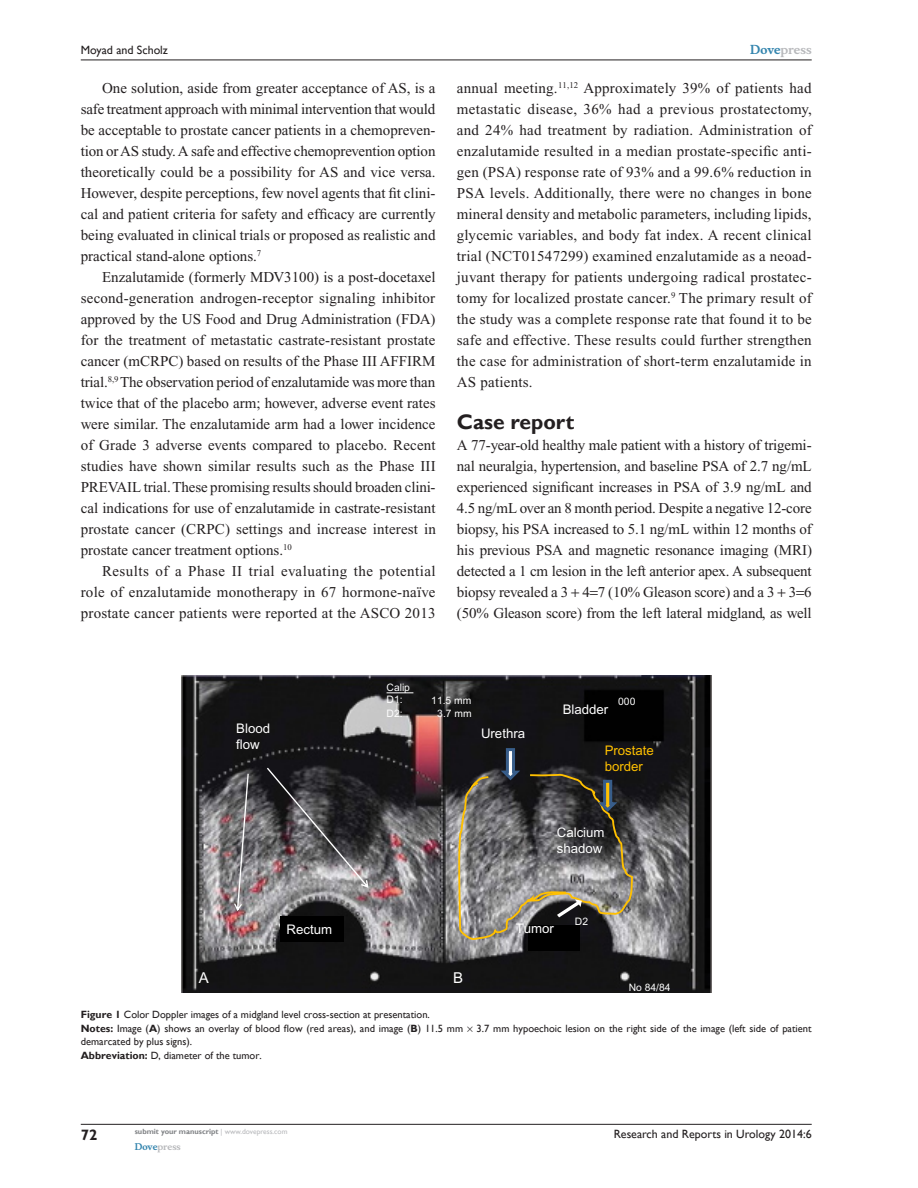
<style>
.page{position:relative;width:918px;height:1188px;background:#fff}
.page>*{position:absolute;margin:0;border:0;box-sizing:border-box;transform-origin:0 0}
.t1{font:700 21px "Gill Sans";color:#231f20}
.Tx{font:15px/21px "Times New Roman";letter-spacing:.01em;color:#231f20;text-align:justify}
.TxF{font:15px/21px "Times New Roman";letter-spacing:-.01em;color:#231f20;text-align:justify}
.RunFolio-V{font:700 15px "Gill Sans";color:#231f20}
.t2{font:15px "Arial";color:#fff}
.t3{font:13.2px/15.9px "Arial";color:#fff}
.t4{font:13.2px/15.9px "Arial";color:#ffc000}
.RunF-V{font:12px "Gill Sans";color:#231f20}
.RunH-V{font:12px "Gill Sans";color:#231f20}
.RunH-Brand-V{font:700 12px "Musee";color:#b8b9bc}
.FC{font:10.5px "Gill Sans";color:#231f20}
.t5{font:10.35px/13.2px "Arial";color:#fff;text-align:center}
.RunF-Brand-V{font:700 9px "Musee";color:#b8b9bc}
.RunF-SubmityourMS-V{font:700 7.5px "Gill Sans";color:#808285}
.s1{color:#3485ae}
.s2{font-weight:700}
.s3{font-weight:400;color:#b8b9bc}
</style>
<div class="page">
<hr style="left:81px;top:1124px;width:731px;height:1px;background:#231f20">
<hr style="left:81px;top:60px;width:731px;height:1px;background:#231f20">
<img style="left:182px;top:675px;width:529px;height:317px">
<svg style="left:387px;top:692px;width:26px;height:1px"></svg>
<div style="left:280px;top:916px;width:63px;height:26px;background:#000"></div>
<svg style="left:267px;top:768px;width:102px;height:120px;background:#545255"></svg>
<svg style="left:234px;top:774px;width:15px;height:137px;background:#817f82"></svg>
<svg style="left:457px;top:747px;width:177px;height:246px;background:#514f4d"></svg>
<p class="RunH-V" style="left:81px;top:43px;width:89px">Moyad and Scholz</p>
<p class="Tx" style="left:81px;top:77px;width:356px;text-indent:21px">One solution, aside from greater acceptance of AS, is a safe treatment approach with minimal intervention that would be acceptable to prostate cancer patients in a chemopreven&shy;tion or AS study. A safe and effective chemoprevention option theoretically could be a possibility for AS and vice versa.<br>However, despite perceptions, few novel agents that fit clini&shy;cal and patient criteria for safety and efficacy are currently being evaluated in clinical trials or proposed as realistic and practical stand-alone options.<sup>7</sup></p>
<p class="Tx" style="left:81px;top:266px;width:357px;text-indent:21px">Enzalutamide (formerly MDV3100) is a post-docetaxel second-generation androgen-receptor signaling inhibitor approved by the US Food and Drug Administration (FDA) for the treatment of metastatic castrate-resistant prostate cancer (mCRPC) based on results of the Phase III AFFIRM trial.<sup>8,9</sup> The observation period of enzalutamide was more than twice that of the placebo arm; however, adverse event rates were similar. The enzalutamide arm had a lower incidence of Grade 3 adverse events compared to placebo. Recent studies have shown similar results such as the Phase III PREVAIL trial. These promising results should broaden clini&shy;cal indications for use of enzalutamide in castrate-resistant prostate cancer (CRPC) settings and increase interest in prostate cancer treatment options.<sup>10</sup></p>
<p class="Tx" style="left:81px;top:560px;width:357px;text-indent:21px">Results of a Phase II trial evaluating the potential role of enzalutamide monotherapy in 67 hormone-naïve prostate cancer patients were reported at the ASCO 2013</p>
<p class="RunH-Brand-V" style="left:750px;top:43px;width:63px"><span class="s1">Dove</span>press</p>
<p class="Tx" style="left:457px;top:77px;width:357px">annual meeting.<sup>11,12</sup> Approximately 39% of patients had metastatic disease, 36% had a previous prostatectomy, and 24% had treatment by radiation. Administration of enzalutamide resulted in a median prostate-specific anti&shy;gen (PSA) response rate of 93% and a 99.6% reduction in PSA levels. Additionally, there were no changes in bone mineral density and metabolic parameters, including lipids, glycemic variables, and body fat index. A recent clinical trial (NCT01547299) examined enzalutamide as a neoad&shy;juvant therapy for patients undergoing radical prostatec&shy;tomy for localized prostate cancer.<sup>9</sup> The primary result of the study was a complete response rate that found it to be safe and effective. These results could further strengthen the case for administration of short-term enzalutamide in AS patients.</p>
<h1 class="t1" style="left:457px;top:409px;width:119px">Case report</h1>
<p class="TxF" style="left:457px;top:434px;width:357px">A 77-year-old healthy male patient with a history of trigemi&shy;nal neuralgia, hypertension, and baseline PSA of 2.7 ng/mL experienced significant increases in PSA of 3.9 ng/mL and 4.5 ng/mL over an 8 month period. Despite a negative 12-core biopsy, his PSA increased to 5.1 ng/mL within 12 months of his previous PSA and magnetic resonance imaging (MRI) detected a 1 cm lesion in the left anterior apex. A subsequent biopsy revealed a 3 4 7 (10% Gleason score) and a 3 3 6 (50% Gleason score) from the left lateral midgland, as well</p>
<p class="t3" style="left:236px;top:721px;width:35px">Blood flow</p>
<p class="t3" style="left:287px;top:921px;width:47px">Rectum</p>
<p class="t5" style="left:387px;top:681px;width:25px">Calip</p>
<p class="t5" style="left:387px;top:707px;width:18px">D2:</p>
<p class="t5" style="left:387px;top:693px;width:18px">D1:</p>
<p class="t5" style="left:431px;top:694px;width:42px">11.5 mm<br>3.7 mm</p>
<p class="t5" style="left:618px;top:695px;width:19px">000</p>
<p class="t3" style="left:563px;top:702px;width:47px">Bladder</p>
<p class="t3" style="left:481px;top:725px;width:46px">Urethra</p>
<p class="t4" style="left:605px;top:743px;width:51px">Prostate border</p>
<p class="t3" style="left:557px;top:825px;width:49px">Calcium shadow</p>
<p class="t3" style="left:516px;top:920px;width:40px">Tumor</p>
<p class="t5" style="left:575px;top:915px;width:15px">D2</p>
<p class="t2" style="left:199px;top:970px;width:12px">A</p>
<p class="t2" style="left:453px;top:970px;width:12px">B</p>
<p class="t5" style="left:629px;top:981px;width:43px">No 84/84</p>
<p class="FC" style="left:81px;top:1008px;width:351px"><span class="s2">Figure 1</span> Color Doppler images of a midgland level cross-section at presentation.</p>
<p class="FC" style="left:81px;top:1022px;width:384px"><span class="s2">Notes:</span> Image (<span class="s2">A</span>) shows an overlay of blood flow (red areas), and image (<span class="s2">B</span>) 11.5 mm</p>
<p class="FC" style="left:477px;top:1022px;width:337px">3.7 mm hypoechoic lesion on the right side of the image (left side of patient</p>
<p class="FC" style="left:81px;top:1035px;width:113px">demarcated by plus signs).</p>
<p class="FC" style="left:81px;top:1049px;width:183px"><span class="s2">Abbreviation:</span> D, diameter of the tumor.</p>
<p class="RunFolio-V" style="left:81px;top:1126px;width:18px">72</p>
<p class="RunF-SubmityourMS-V" style="left:135px;top:1127px;width:154px">submit your manuscript <span class="s3">| www.dovepress.com</span></p>
<p class="RunF-Brand-V" style="left:135px;top:1141px;width:48px"><span class="s1">Dove</span>press</p>
<p class="RunF-V" style="left:614px;top:1127px;width:200px">Research and Reports in Urology 2014:6</p>
</div>
